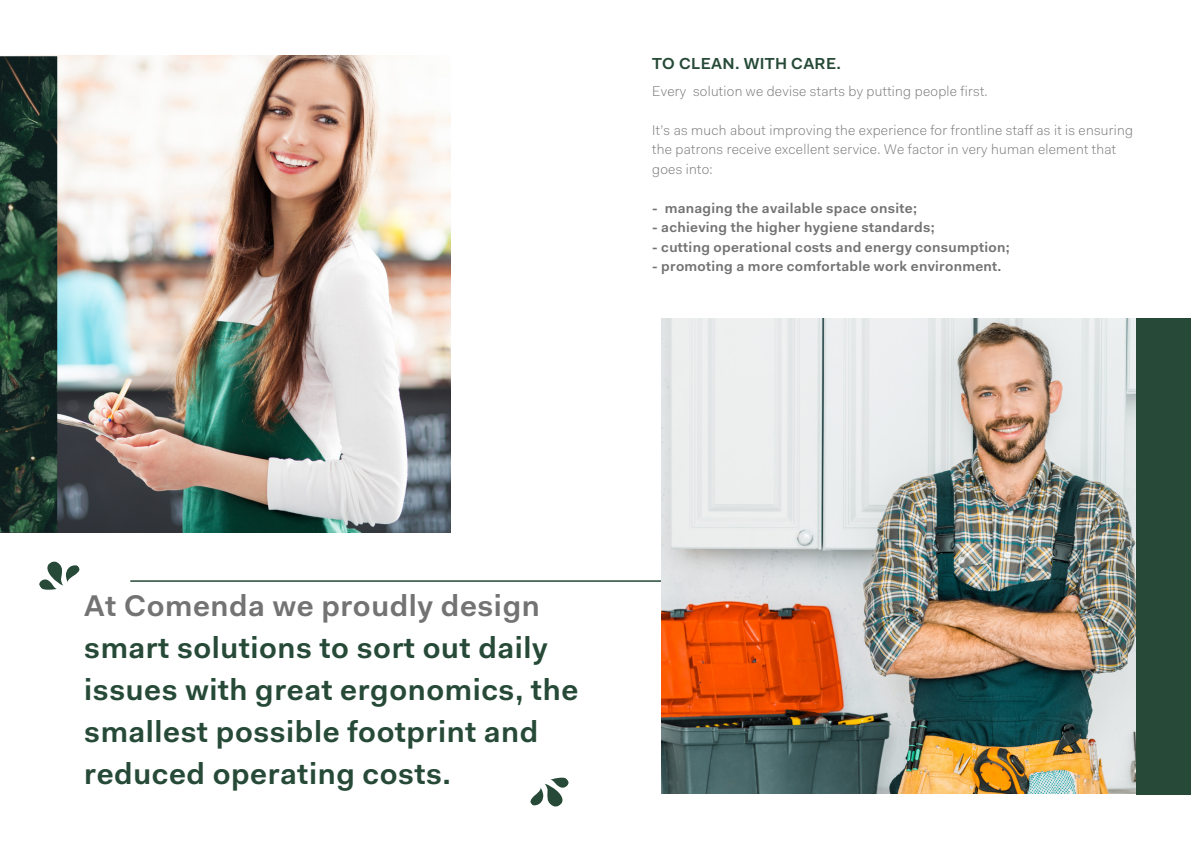
<style>
.page{position:relative;width:1191px;height:843px;background:#fff}
.page>*{position:absolute;margin:0;border:0;box-sizing:border-box;transform-origin:0 0}
.t1{font:600 30px/42px "Fakt Pro";letter-spacing:.02em;color:#264a37}
.t2{font:600 16px "Fakt Pro";letter-spacing:.02em;color:#264a37}
.t3{font:300 14px/19.5px "Fakt Pro";letter-spacing:.02em;color:#737373}
.t4{font:600 14px "Fakt Pro";letter-spacing:.02em;color:#737373}
.s1{color:#737373}
</style>
<div class="page">
<hr style="left:131px;top:580px;width:680px;height:1px;background:#264a37">
<img style="left:661px;top:318px;width:475px;height:475px">
<img style="left:57px;top:56px;width:394px;height:476px">
<div style="left:1136px;top:318px;width:54px;height:476px;background:#264a37"></div>
<img style="left:0;top:56px;width:57px;height:476px">
<svg style="left:39px;top:561px;width:41px;height:29px"></svg>
<svg style="left:530px;top:777px;width:39px;height:30px"></svg>
<p class="t2" style="left:652px;top:53px;width:190px">TO CLEAN. WITH CARE.</p>
<p class="t3" style="left:652px;top:81px;width:337px">Every solution we devise starts by putting people first.</p>
<p class="t3" style="left:652px;top:120px;width:482px">It’s as much about improving the experience for frontline staff as it is ensuring the patrons receive excellent service. We factor in very human element that goes into:</p>
<p class="t4" style="left:652px;top:198px;width:266px">- managing the available space onsite;</p>
<p class="t4" style="left:652px;top:218px;width:284px">- achieving the higher hygiene standards;</p>
<p class="t4" style="left:652px;top:237px;width:359px">- cutting operational costs and energy consumption;</p>
<p class="t4" style="left:652px;top:257px;width:351px">- promoting a more comfortable work environment.</p>
<p class="t1" style="left:84px;top:584px;width:495px"><span class="s1">At Comenda we proudly design </span>smart solutions to sort out daily issues with great ergonomics, the smallest possible footprint and reduced operating costs.</p>
</div>
